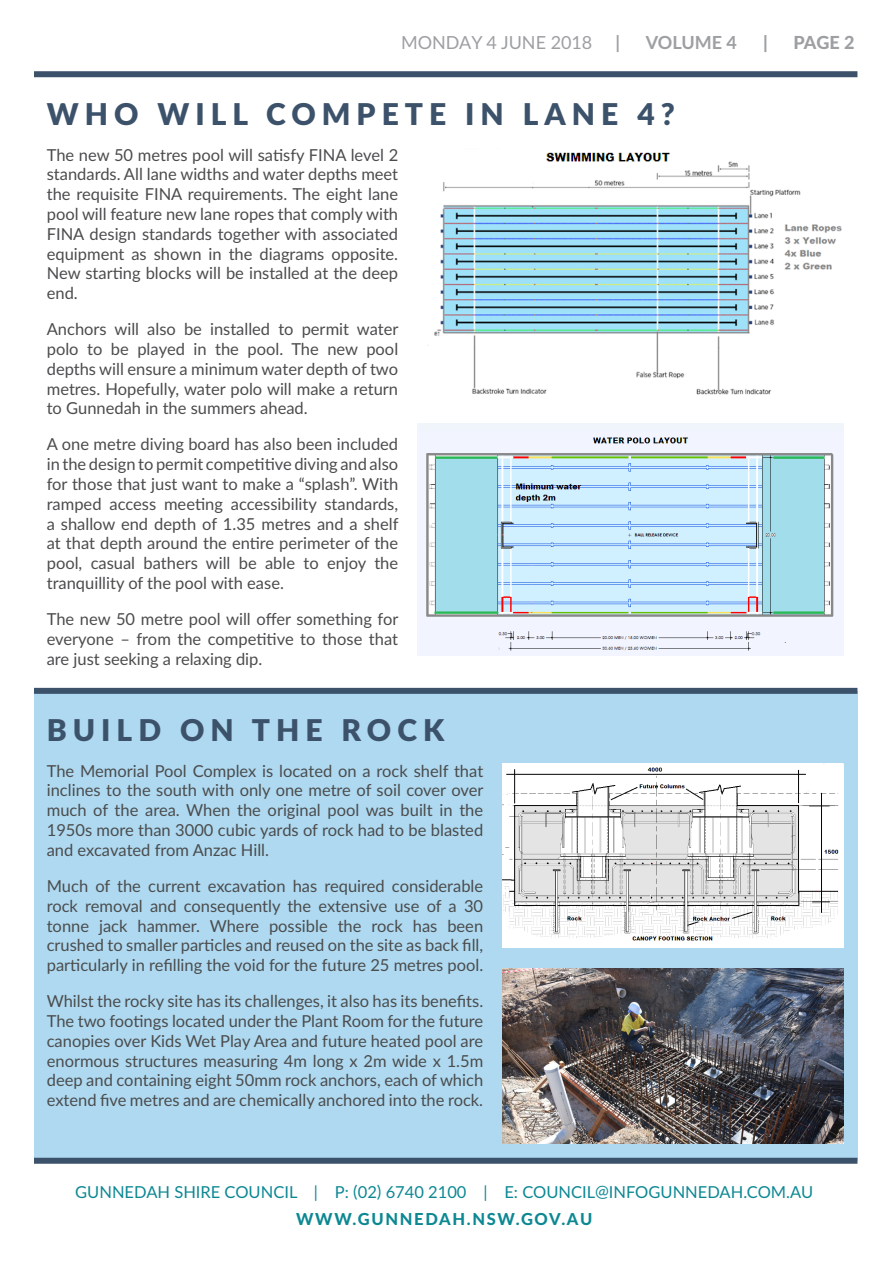
<style>
.page{position:relative;width:893px;height:1263px;background:#fff}
.page>*{position:absolute;margin:0;border:0;box-sizing:border-box;transform-origin:0 0}
.t1{font:900 30px "Lato";letter-spacing:.2em;color:#3c526b}
.t2{font:18px "Lato";color:#9d9fa2}
.t3{font:700 18px "Lato";color:#9d9fa2}
.t4{font:800 18px "Lato";color:#9d9fa2}
.t5{font:16.5px/19.8px "Lato";color:#4b4c4d;text-align:justify}
.t6{font:16.5px "Lato";color:#0d8893}
.t7{font:800 16.5px "Lato";letter-spacing:.1em;color:#0d8893}
</style>
<div class="page">
<div style="left:34px;top:691px;width:823px;height:470px;background:#aed9f0"></div>
<div style="left:34px;top:1158px;width:823px;height:6px;background:#3c526b"></div>
<div style="left:34px;top:71px;width:823px;height:6px;background:#3c526b"></div>
<div style="left:34px;top:688px;width:823px;height:6px;background:#3c526b"></div>
<img style="left:427px;top:152px;width:415px;height:243px">
<img style="left:418px;top:423px;width:425px;height:233px">
<img style="left:503px;top:763px;width:340px;height:184px">
<img style="left:503px;top:968px;width:340px;height:176px">
<p class="t2" style="left:401px;top:30px;width:193px">MONDAY 4 JUNE 2018</p>
<p class="t3" style="left:615px;top:29px;width:6px">|</p>
<p class="t3" style="left:646px;top:29px;width:93px">VOLUME 4</p>
<p class="t4" style="left:763px;top:29px;width:6px">|</p>
<p class="t4" style="left:793px;top:29px;width:63px">PAGE 2</p>
<p class="t1" style="left:47px;top:91px;width:630px">WHO WILL COMPETE IN LANE 4?</p>
<p class="t5" style="left:47px;top:144px;width:353px">The new 50 metres pool will satisfy FINA level 2 standards. All lane widths and water depths meet the requisite FINA requirements. The eight lane pool will feature new lane ropes that comply with FINA design standards together with associated equipment as shown in the diagrams opposite.<br>New starting blocks will be installed at the deep end.</p>
<p class="t5" style="left:47px;top:319px;width:353px">Anchors will also be installed to permit water polo to be played in the pool. The new pool depths will ensure a minimum water depth of two metres. Hopefully, water polo will make a return to Gunnedah in the summers ahead.</p>
<p class="t5" style="left:47px;top:434px;width:353px">A one metre diving board has also been included in the design to permit competitive diving and also for those that just want to make a “splash”. With ramped access meeting accessibility standards, a shallow end depth of 1.35 metres and a shelf at that depth around the entire perimeter of the pool, casual bathers will be able to enjoy the tranquillity of the pool with ease.</p>
<p class="t5" style="left:47px;top:608px;width:353px">The new 50 metre pool will offer something for everyone – from the competitive to those that are just seeking a relaxing dip.</p>
<p class="t1" style="left:47px;top:707px;width:399px">BUILD ON THE ROCK</p>
<p class="t5" style="left:47px;top:760px;width:438px">The Memorial Pool Complex is located on a rock shelf that inclines to the south with only one metre of soil cover over much of the area. When the original pool was built in the 1950s more than 3000 cubic yards of rock had to be blasted and excavated from Anzac Hill.</p>
<p class="t5" style="left:47px;top:875px;width:438px">Much of the current excavation has required considerable rock removal and consequently the extensive use of a 30 tonne jack hammer. Where possible the rock has been crushed to smaller particles and reused on the site as back fill, particularly in refilling the void for the future 25 metres pool.</p>
<p class="t5" style="left:47px;top:990px;width:438px">Whilst the rocky site has its challenges, it also has its benefits.<br>The two footings located under the Plant Room for the future canopies over Kids Wet Play Area and future heated pool are enormous structures measuring 4m long x 2m wide x 1.5m deep and containing eight 50mm rock anchors, each of which extend five metres and are chemically anchored into the rock.</p>
<p class="t6" style="left:75px;top:1180px;width:740px">GUNNEDAH SHIRE COUNCIL | P: (02) 6740 2100 | E: COUNCIL@INFOGUNNEDAH.COM.AU</p>
<p class="t7" style="left:296px;top:1207px;width:298px">WWW.GUNNEDAH.NSW.GOV.AU</p>
</div>
